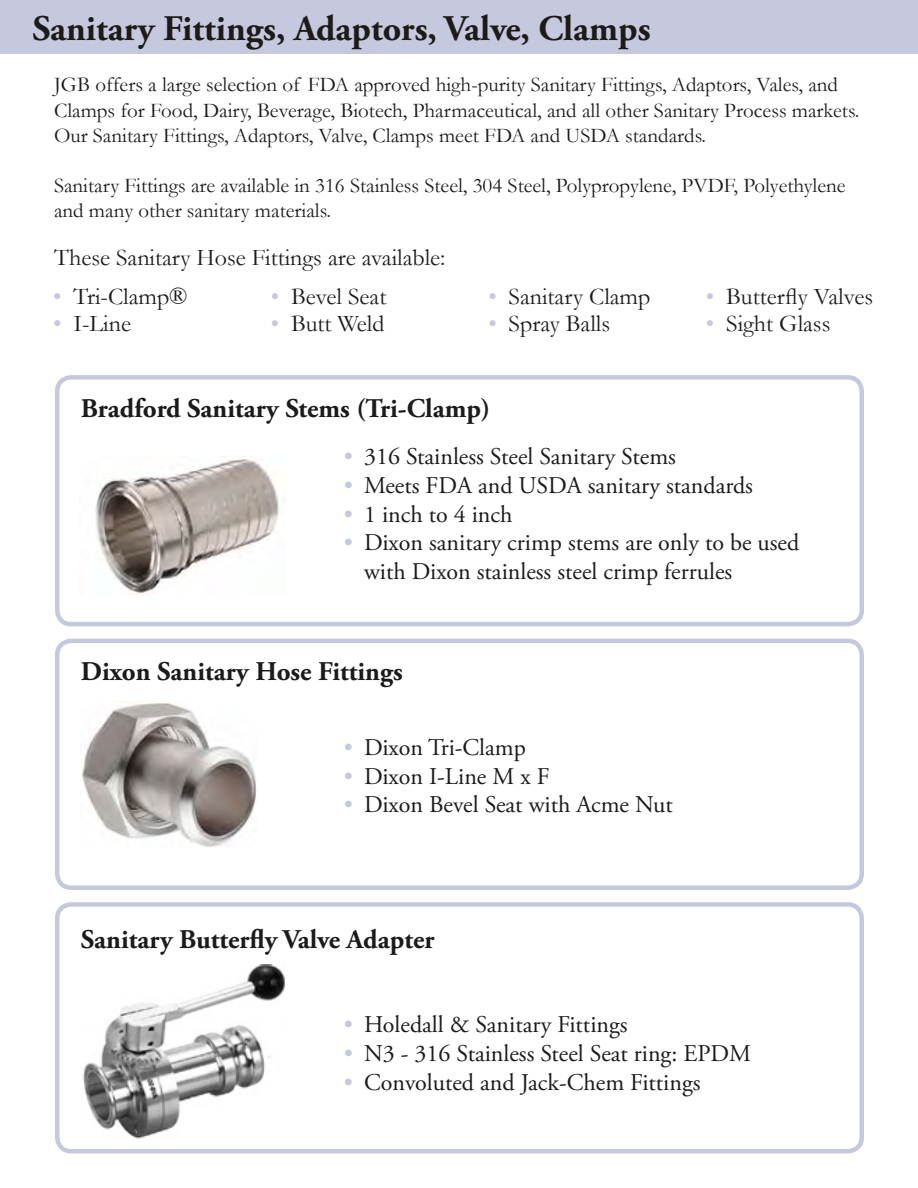
<style>
.page{position:relative;width:918px;height:1188px;background:#fff}
.page>*{position:absolute;margin:0;border:0;box-sizing:border-box;transform-origin:0 0}
.t1{font:700 36px "Adobe Garamond Pro";color:#1c1b1a}
.t2{font:700 27px "Adobe Garamond Pro";color:#1c1b1a}
.t3{font:24px/28.8px "Adobe Garamond Pro";color:#1c1b1a}
.t4{font:24px "Garamond";color:#1c1b1a}
.t5{font:21px/25.2px "Garamond";color:#1c1b1a}
.s1{color:#c6c8dd}
</style>
<div class="page">
<div style="left:0;top:0;width:918px;height:54px;background:#c6c8dd"></div>
<img style="left:95px;top:458px;width:190px;height:137px">
<div style="left:55px;top:375px;width:809px;height:251px;border:4px solid #c6c8dd;border-radius:14px"></div>
<div style="left:55px;top:639px;width:809px;height:251px;border:4px solid #c6c8dd;border-radius:14px"></div>
<img style="left:81px;top:703px;width:177px;height:144px">
<div style="left:55px;top:902px;width:809px;height:252px;border:4px solid #c6c8dd;border-radius:14px"></div>
<img style="left:83px;top:964px;width:202px;height:175px">
<h1 class="t1" style="left:32px;top:8px;width:620px">Sanitary Fittings, Adaptors, Valve, Clamps</h1>
<p class="t5" style="left:54px;top:72px;width:807px">JGB offers a large selection of FDA approved high-purity Sanitary Fittings, Adaptors, Vales, and<br>Clamps for Food, Dairy, Beverage, Biotech, Pharmaceutical, and all other Sanitary Process markets.<br>Our Sanitary Fittings, Adaptors, Valve, Clamps meet FDA and USDA standards.</p>
<p class="t5" style="left:54px;top:173px;width:793px">Sanitary Fittings are available in 316 Stainless Steel, 304 Steel, Polypropylene, PVDF, Polyethylene and many other sanitary materials.</p>
<p class="t4" style="left:54px;top:241px;width:393px">These Sanitary Hose Fittings are available:</p>
<p class="t4" style="left:53px;top:281px;width:136px"><span class="s1">•</span> Tri-Clamp®</p>
<p class="t4" style="left:53px;top:308px;width:79px"><span class="s1">•</span> I-Line</p>
<p class="t4" style="left:271px;top:281px;width:117px"><span class="s1">•</span> Bevel Seat</p>
<p class="t4" style="left:271px;top:308px;width:115px"><span class="s1">•</span> Butt Weld</p>
<p class="t4" style="left:488px;top:281px;width:163px"><span class="s1">•</span> Sanitary Clamp</p>
<p class="t4" style="left:488px;top:308px;width:123px"><span class="s1">•</span> Spray Balls</p>
<p class="t4" style="left:706px;top:281px;width:169px"><span class="s1">•</span> Butterfly Valves</p>
<p class="t4" style="left:706px;top:308px;width:126px"><span class="s1">•</span> Sight Glass</p>
<p class="t2" style="left:81px;top:392px;width:411px">Bradford Sanitary Stems (Tri-Clamp)</p>
<p class="t3" style="left:344px;top:443px;width:334px"><span class="s1">•</span> 316 Stainless Steel Sanitary Stems</p>
<p class="t3" style="left:344px;top:472px;width:411px"><span class="s1">•</span> Meets FDA and USDA sanitary standards</p>
<p class="t3" style="left:344px;top:500px;width:170px"><span class="s1">•</span> 1 inch to 4 inch</p>
<p class="t3" style="left:364px;top:529px;width:437px;text-indent:-20px"><span class="s1">•</span> Dixon sanitary crimp stems are only to be used with Dixon stainless steel crimp ferrules</p>
<p class="t2" style="left:81px;top:656px;width:323px">Dixon Sanitary Hose Fittings</p>
<p class="t3" style="left:344px;top:734px;width:184px"><span class="s1">•</span> Dixon Tri-Clamp</p>
<p class="t3" style="left:344px;top:762px;width:207px"><span class="s1">•</span> Dixon I-Line M x F</p>
<p class="t3" style="left:344px;top:791px;width:331px"><span class="s1">•</span> Dixon Bevel Seat with Acme Nut</p>
<p class="t2" style="left:81px;top:924px;width:355px">Sanitary Butterfly Valve Adapter</p>
<p class="t3" style="left:344px;top:1011px;width:285px"><span class="s1">•</span> Holedall &amp; Sanitary Fittings</p>
<p class="t3" style="left:344px;top:1040px;width:409px"><span class="s1">•</span> N3 - 316 Stainless Steel Seat ring: EPDM</p>
<p class="t3" style="left:344px;top:1068px;width:358px"><span class="s1">•</span> Convoluted and Jack-Chem Fittings</p>
</div>
